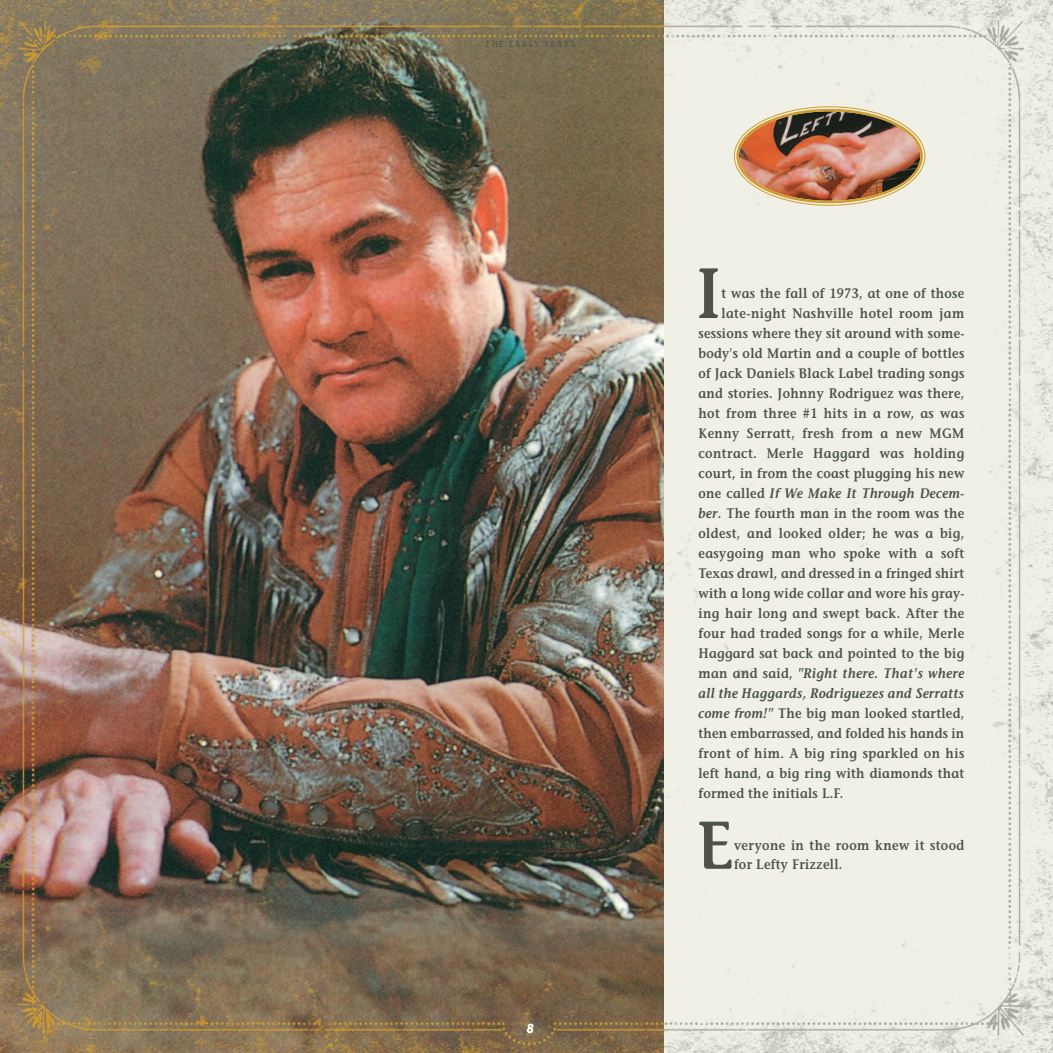
<style>
.page{position:relative;width:1053px;height:1053px;background:#fff}
.page>*{position:absolute;margin:0;border:0;box-sizing:border-box;transform-origin:0 0}
.t1{font:600 70.88px "Stone Informal";color:#4d534a;scale:.9 1}
.t2{font:600 67.25px "Stone Informal";color:#4d534a;scale:.9 1}
.t3{font:600 13.75px/18.8px "Stone Informal";letter-spacing:.025em;color:#4d534a;scale:.9 1}
.t4{font:italic 600 13.75px "Stone Informal";letter-spacing:.025em;color:#4d534a;scale:.9 1}
.t5{font:italic 13.75px "Block T";color:#fff;scale:.9 1}
.t6{font:8.75px "Stone Informal";letter-spacing:.2em;color:#4d534a;scale:.9 1}
.s1{font-style:normal}
.s2{font-style:italic}
</style>
<div class="page">
<img style="left:664px;top:0;width:388px;height:1052px">
<img style="left:0;top:0;width:663px;height:1052px">
<img style="left:733px;top:106px;width:192px;height:100px">
<p class="t6" style="left:485px;top:39px;width:101px">THE EARLY YEARS</p>
<p class="t5" style="left:526px;top:1019px;width:9px">8</p>
<h1 class="t1" style="left:696px;top:266px;width:29px">I</h1>
<p class="t3" style="left:721px;top:285px;width:271px">t was the fall of 1973, at one of those</p>
<p class="t3" style="left:721px;top:305px;width:271px">late-night Nashville hotel room jam</p>
<p class="t3" style="left:698px;top:325px;width:297px">sessions where they sit around with some-</p>
<p class="t3" style="left:698px;top:345px;width:297px">body's old Martin and a couple of bottles</p>
<p class="t3" style="left:698px;top:365px;width:297px">of Jack Daniels Black Label trading songs</p>
<p class="t3" style="left:698px;top:385px;width:297px">and stories. Johnny Rodriguez was there,</p>
<p class="t3" style="left:698px;top:405px;width:297px">hot from three #1 hits in a row, as was</p>
<p class="t3" style="left:698px;top:425px;width:297px">Kenny Serratt, fresh from a new MGM</p>
<p class="t3" style="left:698px;top:445px;width:297px">contract. Merle Haggard was holding</p>
<p class="t3" style="left:698px;top:465px;width:297px">court, in from the coast plugging his new</p>
<p class="t4" style="left:698px;top:488px;width:297px"><span class="s1">one called</span> If We Make It Through Decem-</p>
<p class="t3" style="left:698px;top:505px;width:297px"><span class="s2">ber</span>. The fourth man in the room was the</p>
<p class="t3" style="left:698px;top:525px;width:297px">oldest, and looked older; he was a big,</p>
<p class="t3" style="left:698px;top:545px;width:297px">easygoing man who spoke with a soft</p>
<p class="t3" style="left:698px;top:565px;width:297px">Texas drawl, and dressed in a fringed shirt</p>
<p class="t3" style="left:698px;top:585px;width:297px">with a long wide collar and wore his gray-</p>
<p class="t3" style="left:698px;top:605px;width:297px">ing hair long and swept back. After the</p>
<p class="t3" style="left:698px;top:625px;width:297px">four had traded songs for a while, Merle</p>
<p class="t3" style="left:698px;top:645px;width:297px">Haggard sat back and pointed to the big</p>
<p class="t4" style="left:698px;top:668px;width:297px"><span class="s1">man and said,</span> "Right there. That's where</p>
<p class="t4" style="left:698px;top:688px;width:297px">all the Haggards, Rodriguezes and Serratts</p>
<p class="t3" style="left:698px;top:705px;width:297px"><span class="s2">come from!"</span> The big man looked startled,</p>
<p class="t3" style="left:698px;top:725px;width:297px">then embarrassed, and folded his hands in</p>
<p class="t3" style="left:698px;top:745px;width:297px">front of him. A big ring sparkled on his</p>
<p class="t3" style="left:698px;top:765px;width:297px">left hand, a big ring with diamonds that</p>
<p class="t3" style="left:698px;top:785px;width:162px">formed the initials L.F.</p>
<h2 class="t2" style="left:697px;top:819px;width:43px">E</h2>
<p class="t3" style="left:734px;top:837px;width:257px">veryone in the room knew it stood for Lefty Frizzell.</p>
</div>
